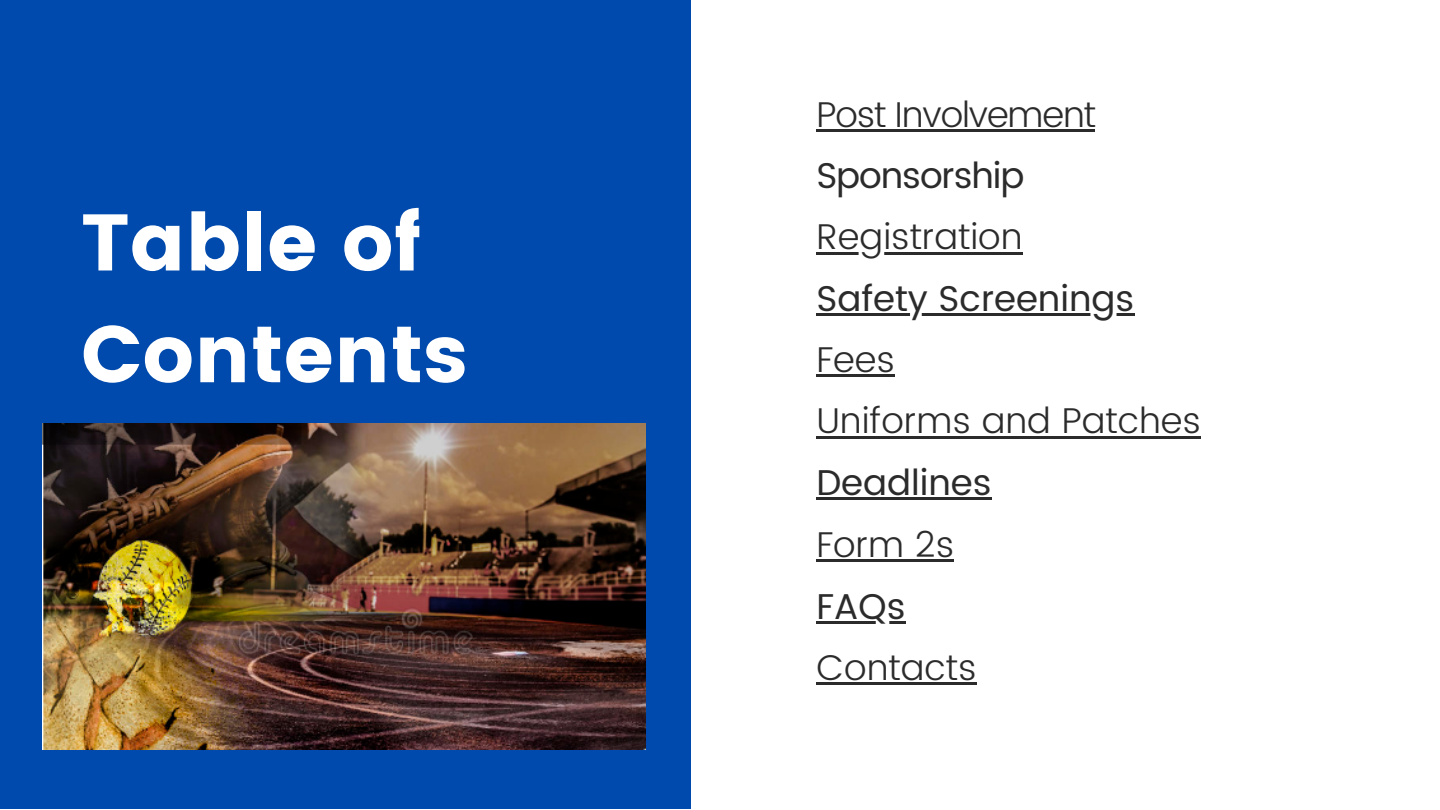
<style>
.page{position:relative;width:1440px;height:810px;background:#fff}
.page>*{position:absolute;margin:0;border:0;box-sizing:border-box;transform-origin:0 0}
.t1{font:80px/111.8px "Poppins";color:#fff}
.t2{font:300 35.8px "Poppins";color:#2b2b2b}
.t3{font:35.8px "Poppins";color:#2b2b2b}
.t4{font:300 35.8px "Poppins";letter-spacing:-.03em;color:#2b2b2b}
.t5{font:35.8px "Poppins";letter-spacing:-.03em;color:#2b2b2b}
</style>
<div class="page">
<div style="left:0;top:0;width:691px;height:809px;background:#004aad"></div>
<img style="left:42px;top:424px;width:604px;height:325px">
<hr style="left:816px;top:129px;width:279px;height:3px;background:#2b2b2b">
<hr style="left:816px;top:252px;width:207px;height:3px;background:#2b2b2b">
<hr style="left:816px;top:374px;width:79px;height:3px;background:#2b2b2b">
<hr style="left:816px;top:436px;width:385px;height:3px;background:#2b2b2b">
<hr style="left:816px;top:313px;width:318px;height:3px;background:#2b2b2b">
<hr style="left:816px;top:497px;width:176px;height:3px;background:#2b2b2b">
<hr style="left:816px;top:559px;width:138px;height:3px;background:#2b2b2b">
<hr style="left:816px;top:621px;width:90px;height:3px;background:#2b2b2b">
<hr style="left:816px;top:682px;width:161px;height:3px;background:#2b2b2b">
<p class="t1" style="left:81px;top:187px;width:388px">Table of<br>Contents</p>
<p class="t4" style="left:816px;top:93px;width:281px">Post Involvement</p>
<p class="t5" style="left:816px;top:155px;width:210px">Sponsorship</p>
<p class="t2" style="left:816px;top:216px;width:208px">Registration</p>
<p class="t3" style="left:816px;top:278px;width:320px">Safety Screenings</p>
<p class="t2" style="left:816px;top:339px;width:80px">Fees</p>
<p class="t2" style="left:816px;top:400px;width:386px">Uniforms and Patches</p>
<p class="t3" style="left:816px;top:462px;width:177px">Deadlines</p>
<p class="t2" style="left:816px;top:524px;width:139px">Form 2s</p>
<p class="t3" style="left:816px;top:585px;width:91px">FAQs</p>
<p class="t2" style="left:816px;top:647px;width:162px">Contacts</p>
</div>
